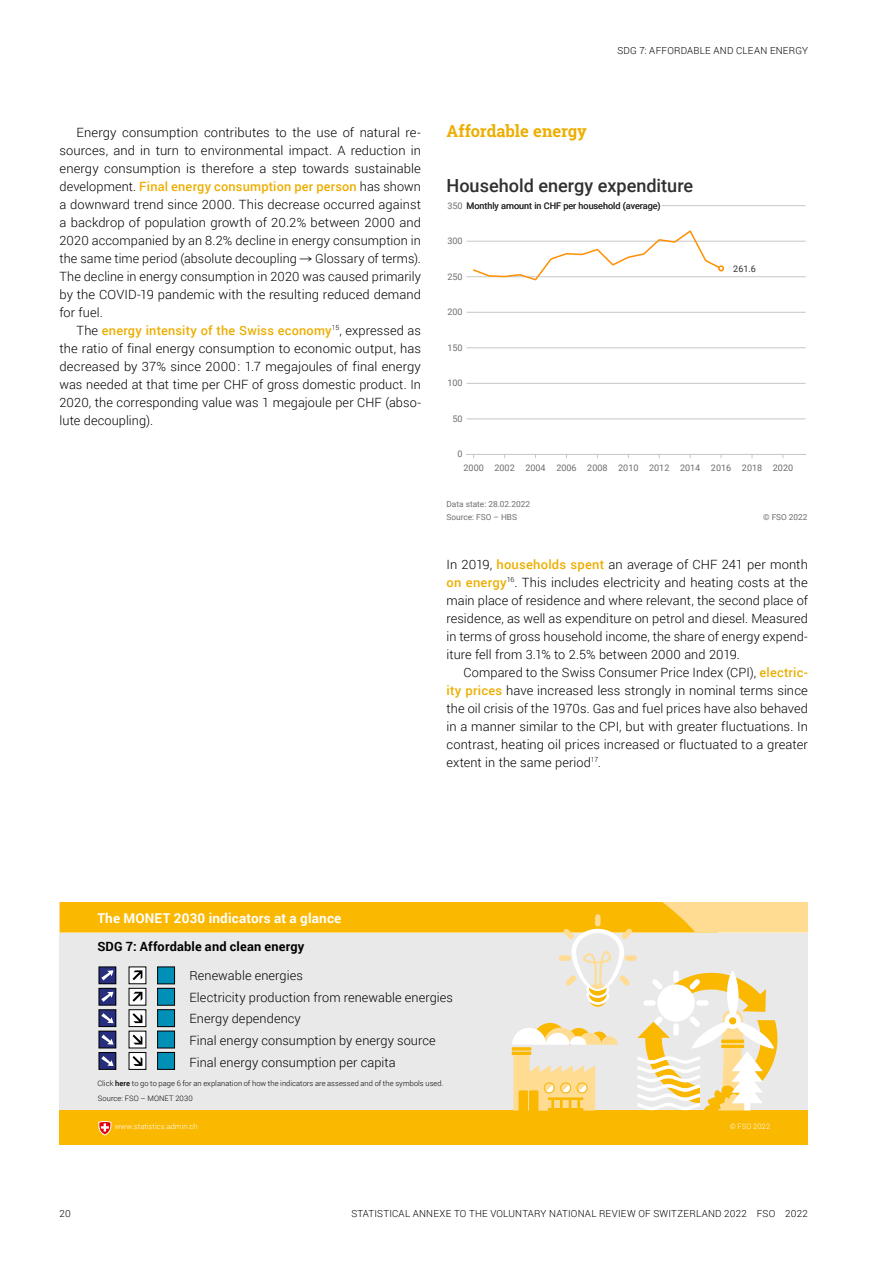
<style>
.page{position:relative;width:893px;height:1263px;background:#fff}
.page>*{position:absolute;margin:0;border:0;box-sizing:border-box;transform-origin:0 0}
.t1{font:500 18.15px "Roboto";color:#303030}
.Untertitel_1_farbig{font:700 16.5px "Roboto Slab";letter-spacing:-.005em;color:#edae00}
.t2{font:700 13.5px "Roboto";letter-spacing:.015em;color:#fff}
.Grundtext_Einzug_E{font:300 12.75px/18px "Roboto";letter-spacing:.005em;color:#000;text-align:justify}
.Grundtext_E{font:300 12.75px/18px "Roboto";letter-spacing:.005em;color:#000;text-align:justify}
.t3{font:700 12.75px "Roboto";letter-spacing:.015em;color:#000}
.t4{font:300 9.75px "Roboto";letter-spacing:.025em;color:#000}
.t5{font:9px "Roboto";color:#6d6d6d}
.t6{font:9px "Roboto";color:#303030}
.t7{font:8.25px/13.5px "Roboto";color:#6d6d6d}
.t8{font:300 7.5px "Roboto";letter-spacing:.01em;color:#000}
.t9{font:300 7.5px "Roboto";letter-spacing:.01em;color:#fff}
.s1{font-weight:500;color:#edae00}
.s2{color:#6d6d6d}
.s3{font-weight:500}
</style>
<div class="page">
<div style="left:60px;top:1111px;width:748px;height:34px;background:#fbb800"></div>
<svg style="left:98px;top:1121px;width:14px;height:14px"></svg>
<svg style="left:60px;top:902px;width:748px;height:209px;background:#e9ddbd"></svg>
<hr style="left:466px;top:418px;width:340px;height:1px;background:#c6c6c6">
<hr style="left:466px;top:383px;width:340px;height:1px;background:#c6c6c6">
<hr style="left:466px;top:347px;width:340px;height:1px;background:#c6c6c6">
<hr style="left:466px;top:312px;width:340px;height:1px;background:#c6c6c6">
<hr style="left:466px;top:276px;width:340px;height:1px;background:#c6c6c6">
<hr style="left:466px;top:241px;width:340px;height:1px;background:#c6c6c6">
<hr style="left:466px;top:205px;width:340px;height:1px;background:#c6c6c6">
<svg style="left:472px;top:230px;width:252px;height:51px"></svg>
<hr style="left:466px;top:454px;width:340px;height:1px;background:#c6c6c6">
<p class="t4" style="left:617px;top:43px;width:46px">SDG 7: Afforda</p>
<p class="t4" style="left:694px;top:43px;width:24px">ble andcl</p>
<p class="t4" style="left:748px;top:43px;width:62px">ean energy</p>
<p class="Grundtext_Einzug_E" style="left:60px;top:123px;width:363px;text-indent:17px">Energy consumption contributes to the use of natural re&shy;sources, and in turn to environmental impact. A reduction in energy consumption is therefore a step towards sustainable development. <span class="s1">Final energy consumption per person</span> has shown a downward trend since 2000. This decrease occurred against a backdrop of population growth of 20.2% between 2000 and 2020 accompanied by an 8.2% decline in energy consumption in the same time period (absolute decoupling</p>
<p class="Grundtext_Einzug_E" style="left:60px;top:249px;width:363px;text-indent:256px">Glossary of terms).<br>The decline in energy consumption in 2020 was caused primarily by the COVID-19 pandemic with the resulting reduced demand for fuel.</p>
<p class="Grundtext_Einzug_E" style="left:60px;top:321px;width:363px;text-indent:17px">The <span class="s1">energy intensity of the Swiss economy</span><sup>15</sup>, expressed as the ratio of final energy consumption to economic output, has decreased by 37% since 2000: 1.7 megajoules of final energy was needed at that time per CHF of gross domestic product. In 2020, the corresponding value was 1 megajoule per CHF (abso&shy;lute decoupling).</p>
<h3 class="Untertitel_1_farbig" style="left:446px;top:120px;width:142px">Affordable energy</h3>
<p class="t1" style="left:446px;top:172px;width:248px">Household energy expenditure</p>
<p class="t6" style="left:447px;top:199px;width:215px"><span class="s2">350</span> Monthly amount in CHF per household (average)</p>
<p class="t5" style="left:447px;top:235px;width:17px">300</p>
<p class="t5" style="left:447px;top:270px;width:17px">250</p>
<p class="t5" style="left:447px;top:306px;width:17px">200</p>
<p class="t5" style="left:447px;top:341px;width:17px">150</p>
<p class="t5" style="left:447px;top:377px;width:17px">100</p>
<p class="t5" style="left:452px;top:412px;width:12px">50</p>
<p class="t5" style="left:458px;top:448px;width:7px">0</p>
<p class="t6" style="left:733px;top:263px;width:24px">261.6</p>
<p class="t5" style="left:463px;top:461px;width:331px">2000 2002 2004 2006 2008 2010 2012 2014 2016 2018 2020</p>
<p class="t7" style="left:446px;top:497px;width:85px">Data state: 28.02.2022<br>Source: FSO – HBS</p>
<p class="t7" style="left:763px;top:510px;width:46px">© FSO 2022</p>
<p class="Grundtext_E" style="left:446px;top:555px;width:363px">In 2019, <span class="s1">households spent</span> an average of CHF 241 per month <span class="s1">on energy</span><sup>16</sup>. This includes electricity and heating costs at the main place of residence and where relevant, the second place of residence, as well as expenditure on petrol and diesel. Measured in terms of gross household income, the share of energy expend&shy;iture fell from 3.1% to 2.5% between 2000 and 2019.</p>
<p class="Grundtext_Einzug_E" style="left:446px;top:663px;width:363px;text-indent:17px">Compared to the Swiss Consumer Price Index (CPI), <span class="s1">electric&shy;ity prices</span> have increased less strongly in nominal terms since the oil crisis of the 1970s. Gas and fuel prices have also behaved in a manner similar to the CPI, but with greater fluctuations. In contrast, heating oil prices increased or fluctuated to a greater extent in the same period<sup>17</sup>.</p>
<p class="t2" style="left:97px;top:909px;width:245px">The MONET 2030 indicators at a glance</p>
<p class="t3" style="left:97px;top:938px;width:209px">SDG 7: Affordable and clean energy</p>
<p class="Grundtext_Einzug_E" style="left:189px;top:964px;width:265px;line-height:21.8px;text-align:left">Renewable energies<br>Electricity production from renewable energies Energy dependency<br>Final energy consumption by energy source Final energy consumption per capita</p>
<p class="t8" style="left:97px;top:1078px;width:348px">Click <span class="s3">here</span> to go to page 6 for an explanation of how the indicators are assessed and of the symbols used.</p>
<p class="t8" style="left:98px;top:1093px;width:96px">Source: FSO – MONET 2030</p>
<p class="t9" style="left:115px;top:1121px;width:84px">www.statistics.admin.ch</p>
<p class="t9" style="left:730px;top:1121px;width:42px">© FSO 2022</p>
<p class="t4" style="left:60px;top:1207px;width:13px">20</p>
<p class="t4" style="left:351px;top:1207px;width:458px">STATISTICAL ANNEXE TO THE VOLUNTARY NATIONAL REVIEW OF SWITZERLAND 2022 FSO 2022</p>
</div>
